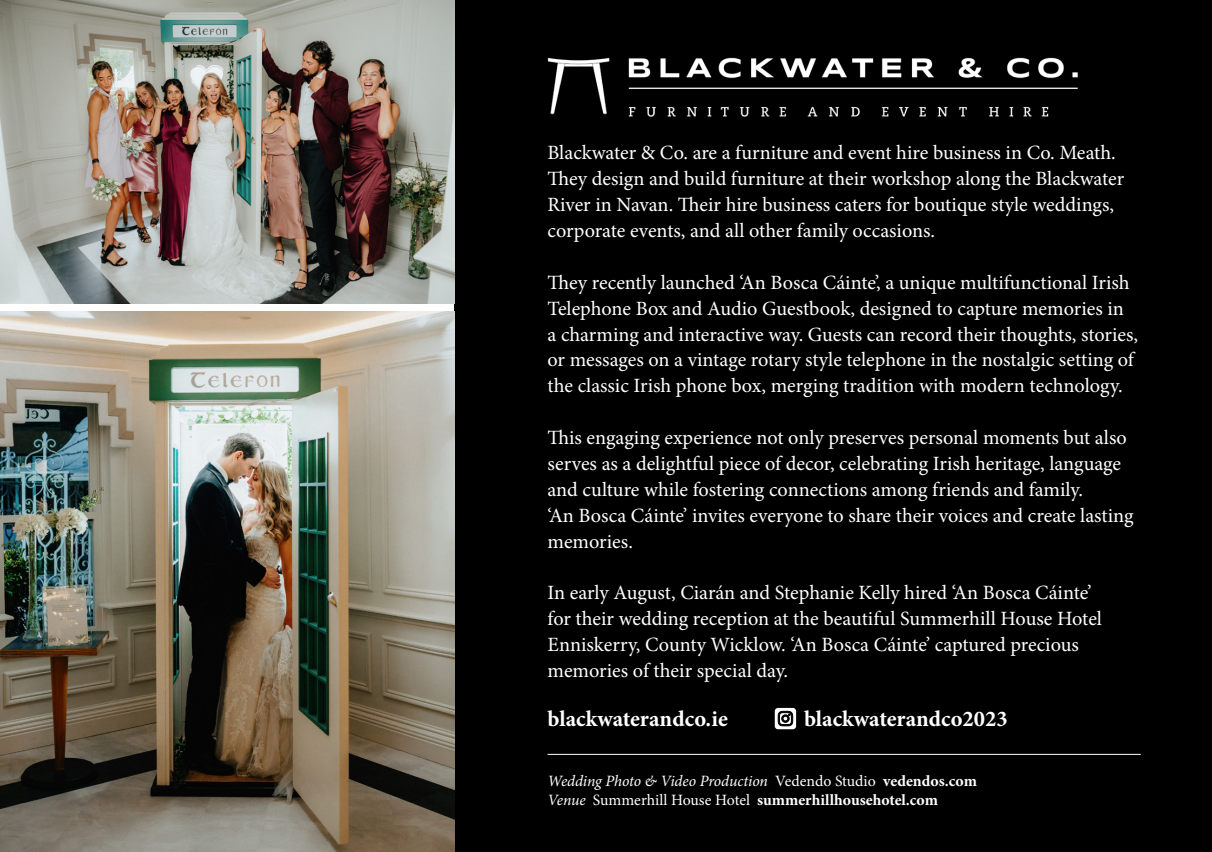
<style>
.page{position:relative;width:1212px;height:852px;background:#fff}
.page>*{position:absolute;margin:0;border:0;box-sizing:border-box;transform-origin:0 0}
.t1{font:700 22.5px "Minion Pro";color:#fff}
.t2{font:20.25px/25.9px "Minion Pro";color:#fff}
.t3{font:italic 15.75px "Minion Pro";letter-spacing:-.005em;color:#fff}
.t4{font:700 15.75px "Minion Pro";color:#fff}
.s1{font-style:normal}
.s2{font-weight:700;font-style:normal}
.s3{font-weight:400;font-style:italic}
.s4{font-weight:400}
</style>
<div class="page">
<div style="left:454px;top:0;width:758px;height:851px;background:#000"></div>
<img style="left:0;top:0;width:454px;height:303px">
<img style="left:547px;top:57px;width:531px;height:60px">
<img style="left:0;top:311px;width:454px;height:540px">
<svg style="left:775px;top:707px;width:21px;height:22px"></svg>
<svg style="left:778px;top:710px;width:15px;height:16px"></svg>
<hr style="left:547px;top:754px;width:594px;height:1px;background:#fff">
<p class="t2" style="left:547px;top:140px;width:570px">Blackwater &amp; Co. are a furniture and event hire business in Co. Meath.</p>
<p class="t2" style="left:547px;top:166px;width:578px">They design and build furniture at their workshop along the Blackwater<br>River in Navan. Their hire business caters for boutique style weddings, corporate events, and all other family occasions.</p>
<p class="t2" style="left:547px;top:269px;width:584px">They recently launched ‘An Bosca Cáinte’, a unique multifunctional Irish<br>Telephone Box and Audio Guestbook, designed to capture memories in</p>
<p class="t2" style="left:547px;top:321px;width:592px">a charming and interactive way. Guests can record their thoughts, stories, or messages on a vintage rotary style telephone in the nostalgic setting of the classic Irish phone box, merging tradition with modern technology.</p>
<p class="t2" style="left:547px;top:425px;width:581px">This engaging experience not only preserves personal moments but also serves as a delightful piece of decor, celebrating Irish heritage, language and culture while fostering connections among friends and family.</p>
<p class="t2" style="left:547px;top:502px;width:588px">‘An Bosca Cáinte’ invites everyone to share their voices and create lasting memories.</p>
<p class="t2" style="left:547px;top:580px;width:546px">In early August, Ciarán and Stephanie Kelly hired ‘An Bosca Cáinte’</p>
<p class="t2" style="left:547px;top:606px;width:556px">for their wedding reception at the beautiful Summerhill House Hotel<br>Enniskerry, County Wicklow. ‘An Bosca Cáinte’ captured precious</p>
<p class="t2" style="left:547px;top:657px;width:242px">memories of their special day.</p>
<p class="t1" style="left:547px;top:702px;width:182px">blackwaterandco.ie</p>
<p class="t1" style="left:804px;top:702px;width:205px">blackwaterandco2023</p>
<p class="t3" style="left:547px;top:770px;width:431px">Wedding Photo &amp; Video Production <span class="s1">Vedendo Studio</span> <span class="s2">vedendos.com</span></p>
<p class="t4" style="left:547px;top:788px;width:392px"><span class="s3">Venue</span> <span class="s4">Summerhill House Hotel</span> summerhillhousehotel.com</p>
</div>
